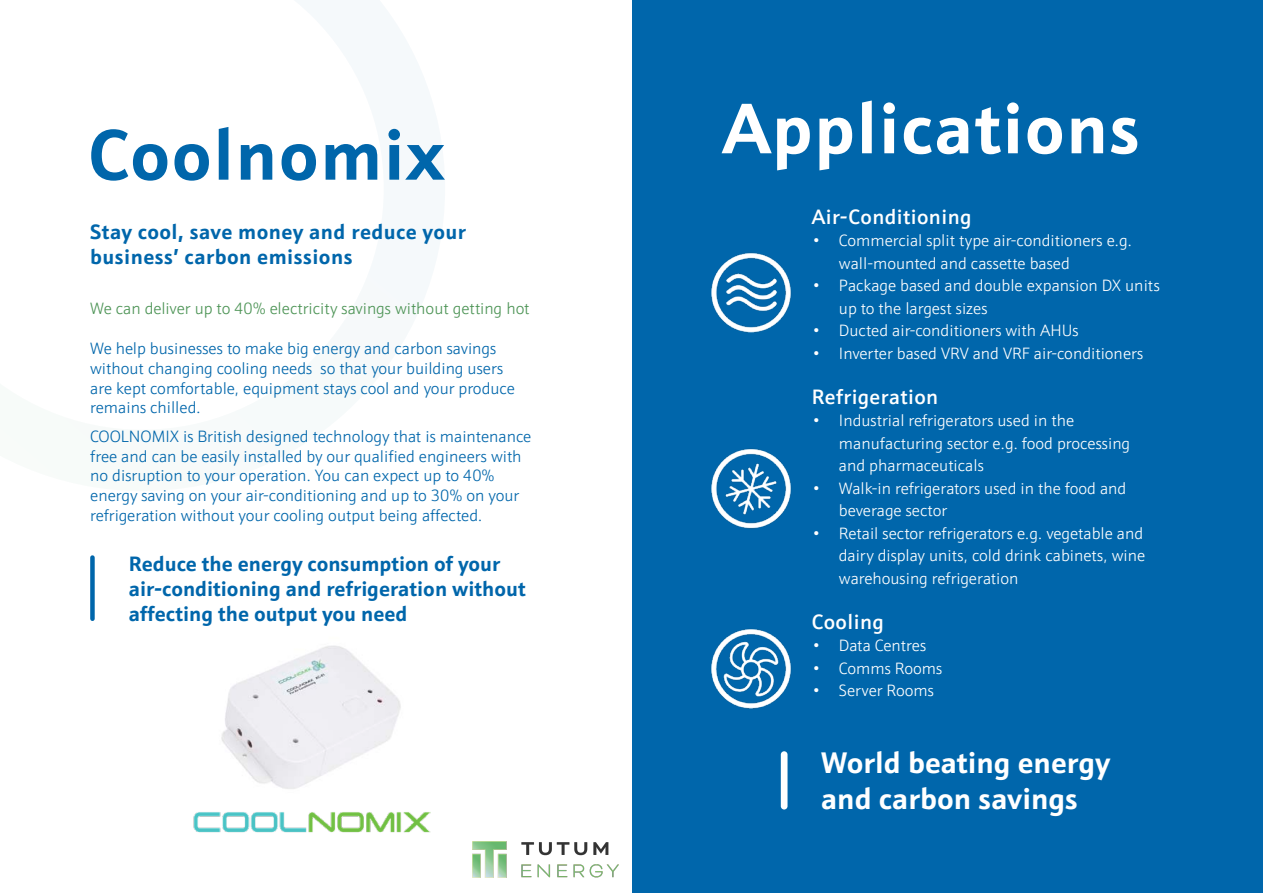
<style>
.page{position:relative;width:1263px;height:893px;background:#fff}
.page>*{position:absolute;margin:0;border:0;box-sizing:border-box;transform-origin:0 0}
.t1{font:700 72px "Schnebel Sans Pro";letter-spacing:.02em;color:#fff}
.t2{font:700 72px "Schnebel Sans Pro";letter-spacing:.02em;color:#0066ab}
.Sub_Header_blue{font:700 30px "Schnebel Sans Pro";color:#fff}
.Sub_Header_blue-2{font:700 21px/25.2px "Schnebel Sans Pro";color:#0066ab}
.Important_text_bold{font:700 21px/25.2px "Schnebel Sans Pro";letter-spacing:.02em;color:#0066ab}
.Important_text_bold-2{font:500 21px "Schnebel Sans Pro";letter-spacing:.02em;color:#fff}
.t3{font:300 16.5px/22.5px "Schnebel Sans Pro";color:#fff}
.Blue_body_text{font:300 16.5px/19.8px "Schnebel Sans Pro";color:#0066ab}
.Blue_body_text-2{font:300 16.5px "Schnebel Sans Pro";color:#4d9456}
</style>
<div class="page">
<div style="left:632px;top:0;width:631px;height:893px;background:#0066ab"></div>
<div style="left:781px;top:751px;width:6px;height:58px;background:#fff;border-radius:3px"></div>
<img style="left:221px;top:645px;width:180px;height:144px">
<div style="left:90px;top:557px;width:5px;height:62px;background:#0066ab"></div>
<img style="left:193px;top:812px;width:238px;height:21px">
<img style="left:711px;top:252px;width:80px;height:81px">
<img style="left:711px;top:629px;width:80px;height:80px">
<img style="left:711px;top:448px;width:80px;height:81px">
<img style="left:473px;top:841px;width:145px;height:37px">
<p class="t2" style="left:88px;top:108px;width:358px">Coolnomix</p>
<p class="Important_text_bold" style="left:90px;top:219px;width:377px">Stay cool, save money and reduce your business’ carbon emissions</p>
<p class="Blue_body_text-2" style="left:90px;top:298px;width:441px">We can deliver up to 40% electricity savings without getting hot</p>
<p class="Blue_body_text" style="left:90px;top:338px;width:426px">We help businesses to make big energy and carbon savings without changing cooling needs so that your building users are kept comfortable, equipment stays cool and your produce remains chilled.</p>
<p class="Blue_body_text" style="left:90px;top:426px;width:443px">COOLNOMIX is British designed technology that is maintenance free and can be easily installed by our qualified engineers with no disruption to your operation. You can expect up to 40% energy saving on your air-conditioning and up to 30% on your refrigeration without your cooling output being affected.</p>
<p class="Sub_Header_blue-2" style="left:129px;top:551px;width:398px">Reduce the energy consumption of your air-conditioning and refrigeration without affecting the output you need</p>
<p class="t1" style="left:723px;top:81px;width:419px">Applications</p>
<p class="Important_text_bold-2" style="left:812px;top:203px;width:161px">Air-Conditioning</p>
<p class="t3" style="left:839px;top:229px;width:295px;text-indent:-27px">• Commercial split type air-conditioners e.g. wall-mounted and cassette based</p>
<p class="t3" style="left:839px;top:274px;width:323px;text-indent:-27px">• Package based and double expansion DX units up to the largest sizes</p>
<p class="t3" style="left:812px;top:319px;width:268px">• Ducted air-conditioners with AHUs</p>
<p class="t3" style="left:812px;top:342px;width:333px">• Inverter based VRV and VRF air-conditioners</p>
<p class="Important_text_bold-2" style="left:812px;top:383px;width:128px">Refrigeration</p>
<p class="t3" style="left:839px;top:409px;width:293px;text-indent:-27px">• Industrial refrigerators used in the manufacturing sector e.g. food processing and pharmaceuticals</p>
<p class="t3" style="left:839px;top:477px;width:289px;text-indent:-27px">• Walk-in refrigerators used in the food and beverage sector</p>
<p class="t3" style="left:839px;top:522px;width:308px;text-indent:-27px">• Retail sector refrigerators e.g. vegetable and dairy display units, cold drink cabinets, wine warehousing refrigeration</p>
<p class="Important_text_bold-2" style="left:812px;top:608px;width:73px">Cooling</p>
<p class="t3" style="left:812px;top:634px;width:116px">• Data Centres</p>
<p class="t3" style="left:812px;top:657px;width:132px">• Comms Rooms</p>
<p class="t3" style="left:812px;top:679px;width:124px">• Server Rooms</p>
<p class="Sub_Header_blue" style="left:821px;top:743px;width:291px">World beating energy</p>
<p class="Sub_Header_blue" style="left:821px;top:779px;width:258px">and carbon savings</p>
</div>
